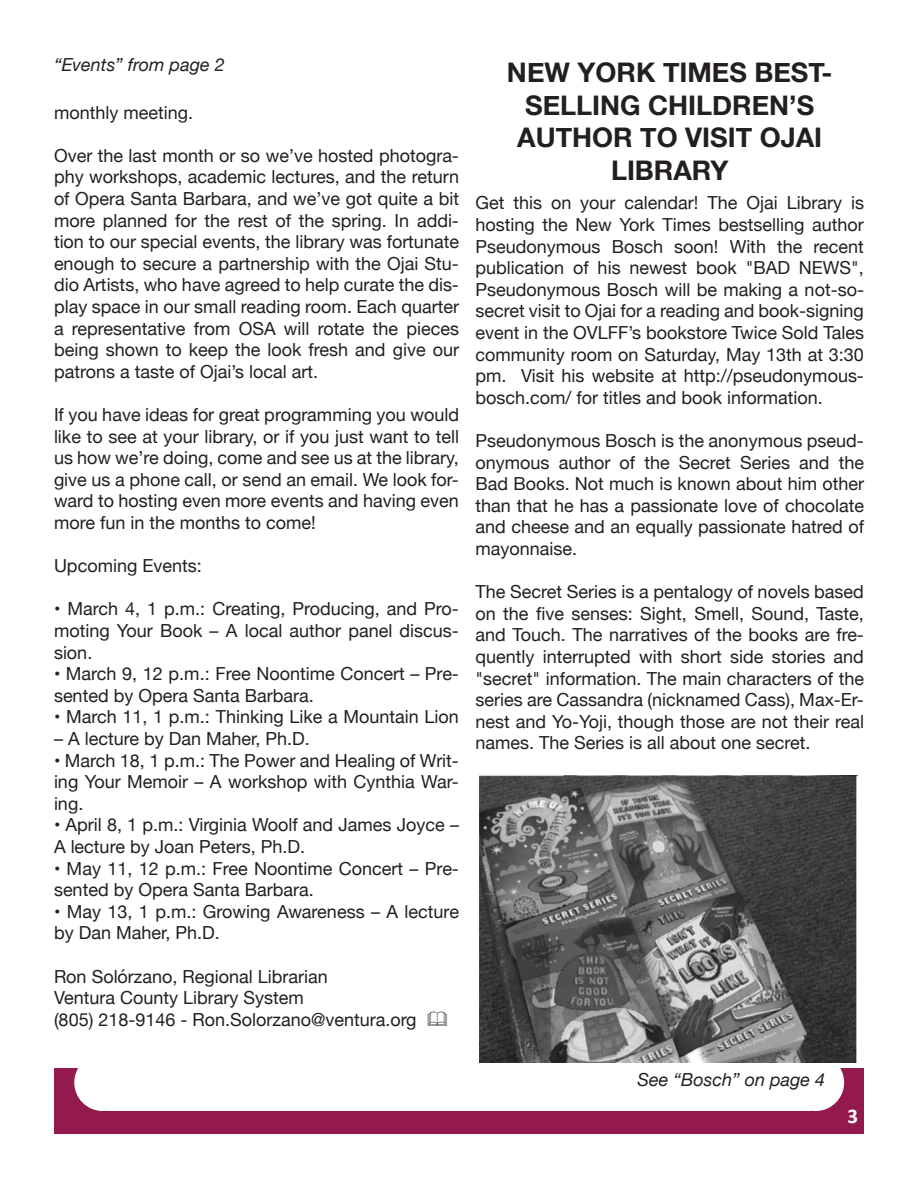
<style>
.page{position:relative;width:918px;height:1188px;background:#fff}
.page>*{position:absolute;margin:0;border:0;box-sizing:border-box;transform-origin:0 0}
.t1{font:700 27px/32.4px "Helvetica Neue";color:#231f20;text-align:center}
.t2{font:700 21px "Calibri";color:#fff}
.t3{font:18px/21.6px "Helvetica Neue";color:#231f20;text-align:justify}
.t4{font:italic 18px "Helvetica Neue";color:#231f20}
</style>
<div class="page">
<div style="left:54px;top:1112px;width:810px;height:22px;background:#94194c"></div>
<div style="left:54px;top:1068px;width:52px;height:44px;background:#94194c"></div>
<div style="left:812px;top:1068px;width:52px;height:44px;background:#94194c"></div>
<div style="left:787px;top:1054px;width:57px;height:57px;background:#fff;border-radius:50%"></div>
<div style="left:74px;top:1054px;width:57px;height:57px;background:#fff;border-radius:50%"></div>
<img style="left:480px;top:775px;width:378px;height:288px">
<p class="t4" style="left:54px;top:52px;width:172px">“Events” from page 2</p>
<p class="t1" style="left:507px;top:57px;width:327px">NEW YORK TIMES BEST-<br>SELLING CHILDREN’S</p>
<p class="t1" style="left:517px;top:122px;width:306px">AUTHOR TO VISIT OJAI</p>
<p class="t1" style="left:611px;top:155px;width:119px">LIBRARY</p>
<p class="t3" style="left:476px;top:193px;width:390px">Get this on your calendar! The Ojai Library is hosting the New York Times bestselling author Pseudonymous Bosch soon! With the recent publication of his newest book "BAD NEWS", Pseudonymous Bosch will be making a not-so&shy;secret visit to Ojai for a reading and book-signing event in the OVLFF’s bookstore Twice Sold Tales community room on Saturday, May 13th at 3:30 pm. Visit his website at http://pseudonymous&shy;bosch.com/ for titles and book information.</p>
<p class="t3" style="left:476px;top:431px;width:390px">Pseudonymous Bosch is the anonymous pseud&shy;onymous author of the Secret Series and the Bad Books. Not much is known about him other than that he has a passionate love of chocolate and cheese and an equally passionate hatred of mayonnaise.</p>
<p class="t3" style="left:476px;top:582px;width:390px">The Secret Series is a pentalogy of novels based on the five senses: Sight, Smell, Sound, Taste, and Touch. The narratives of the books are fre&shy;quently interrupted with short side stories and "secret" information. The main characters of the series are Cassandra (nicknamed Cass), Max-Er&shy;nest and Yo-Yoji, though those are not their real names. The Series is all about one secret.</p>
<p class="t3" style="left:54px;top:102px;width:141px">monthly meeting.</p>
<p class="t3" style="left:54px;top:146px;width:407px">Over the last month or so we’ve hosted photogra&shy;phy workshops, academic lectures, and the return of Opera Santa Barbara, and we’ve got quite a bit more planned for the rest of the spring. In addi&shy;tion to our special events, the library was fortunate enough to secure a partnership with the Ojai Stu&shy;dio Artists, who have agreed to help curate the dis&shy;play space in our small reading room. Each quarter a representative from OSA will rotate the pieces being shown to keep the look fresh and give our patrons a taste of Ojai’s local art.</p>
<p class="t3" style="left:54px;top:405px;width:407px">If you have ideas for great programming you would like to see at your library, or if you just want to tell us how we’re doing, come and see us at the library, give us a phone call, or send an email. We look for&shy;ward to hosting even more events and having even more fun in the months to come!</p>
<p class="t3" style="left:54px;top:556px;width:149px">Upcoming Events:</p>
<p class="t3" style="left:54px;top:599px;width:407px">• March 4, 1 p.m.: Creating, Producing, and Pro&shy;moting Your Book – A local author panel discus&shy;sion.</p>
<p class="t3" style="left:54px;top:664px;width:407px">• March 9, 12 p.m.: Free Noontime Concert – Pre&shy;sented by Opera Santa Barbara.</p>
<p class="t3" style="left:54px;top:707px;width:406px">• March 11, 1 p.m.: Thinking Like a Mountain Lion</p>
<p class="t3" style="left:54px;top:729px;width:257px">– A lecture by Dan Maher, Ph.D.</p>
<p class="t3" style="left:54px;top:750px;width:407px">• March 18, 1 p.m.: The Power and Healing of Writ&shy;ing Your Memoir – A workshop with Cynthia War&shy;ing.</p>
<p class="t3" style="left:54px;top:815px;width:406px">• April 8, 1 p.m.: Virginia Woolf and James Joyce –<br>A lecture by Joan Peters, Ph.D.</p>
<p class="t3" style="left:54px;top:858px;width:407px">• May 11, 12 p.m.: Free Noontime Concert – Pre&shy;sented by Opera Santa Barbara.</p>
<p class="t3" style="left:54px;top:902px;width:407px">• May 13, 1 p.m.: Growing Awareness – A lecture by Dan Maher, Ph.D.</p>
<p class="t3" style="left:54px;top:966px;width:275px">Ron Solórzano, Regional Librarian</p>
<p class="t3" style="left:54px;top:988px;width:251px">Ventura County Library System</p>
<p class="t3" style="left:54px;top:1010px;width:364px">(805) 218-9146 - Ron.Solorzano@ventura.org</p>
<p class="t4" style="left:637px;top:1066px;width:189px">See “Bosch” on page 4</p>
<p class="t2" style="left:847px;top:1103px;width:12px">3</p>
</div>
